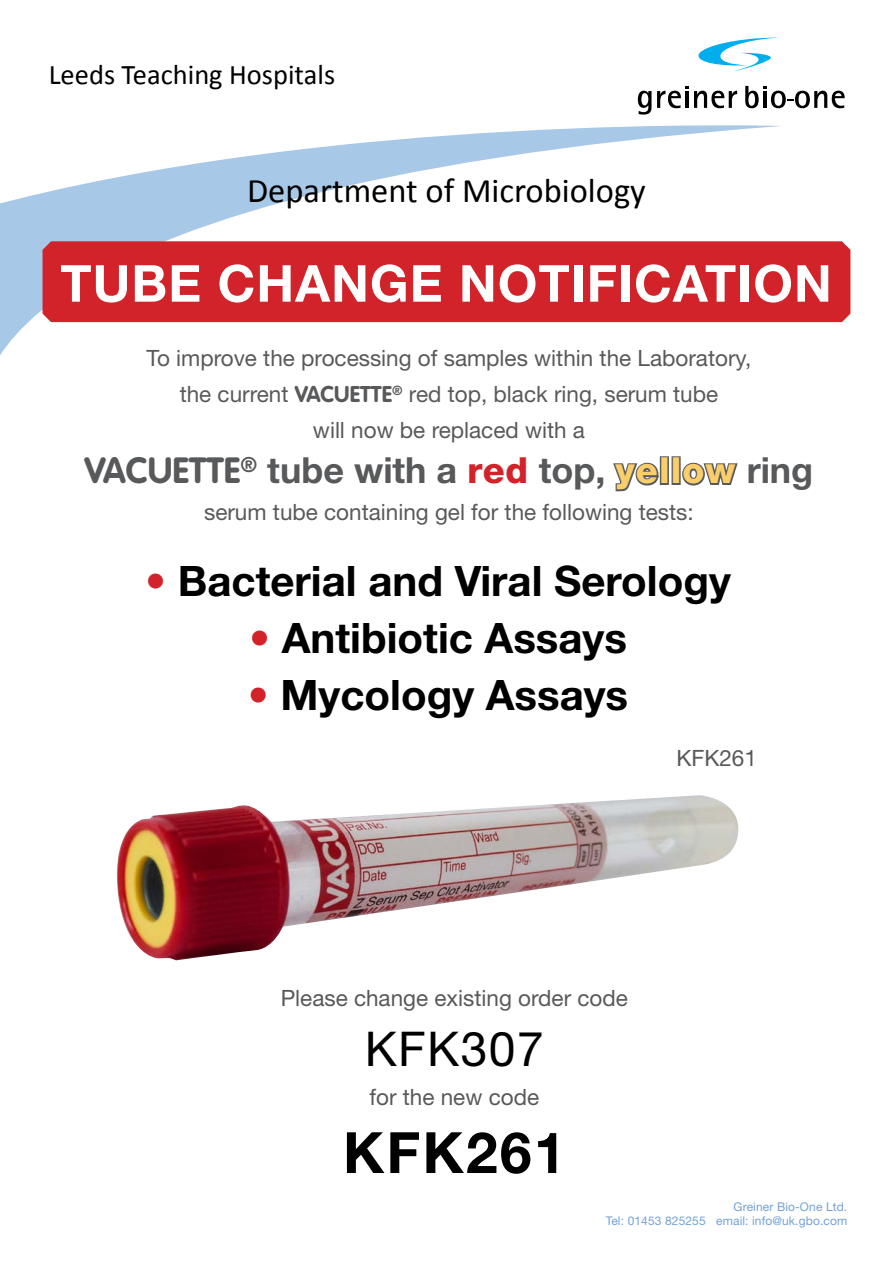
<style>
.page{position:relative;width:893px;height:1263px;background:#fff}
.page>*{position:absolute;margin:0;border:0;box-sizing:border-box;transform-origin:0 0}
.t1{font:700 57px "Helvetica Neue";letter-spacing:.04em;color:#000}
.t2{font:700 51px "Helvetica Neue";letter-spacing:.02em;color:#fff}
.t3{font:48px "Helvetica Neue";letter-spacing:.03em;color:#000}
.t4{font:700 42px "Helvetica Neue";color:#000}
.t5{font:700 36px "Helvetica Neue";color:#58595b}
.t6{font:34.5px "Calibri";color:#000}
.t7{font:28.5px "Calibri";color:#000}
.t8{font:22.5px/36px "Helvetica Neue";color:#58595b;text-align:center}
.t9{font:12px/14.4px "Helvetica Neue";letter-spacing:.01em;color:#73a1d6;text-align:right}
.s1{font-family:"VAG Rounded";font-weight:700}
.s2{font-family:"VAG Rounded"}
.s3{font-weight:800;color:#d2232a}
.s4{font-weight:800;color:#face6b}
.s5{color:#d2232a}
</style>
<div class="page">
<svg style="left:0;top:125px;width:782px;height:230px"></svg>
<img style="left:116px;top:795px;width:623px;height:165px">
<svg style="left:638px;top:91px;width:13px;height:24px"></svg>
<svg style="left:657px;top:86px;width:80px;height:22px"></svg>
<svg style="left:745px;top:86px;width:100px;height:22px"></svg>
<svg style="left:698px;top:38px;width:76px;height:34px"></svg>
<div style="left:43px;top:241px;width:807px;height:81px;background:#d2232a"></div>
<svg style="left:613px;top:461px;width:47px;height:31px"></svg>
<div style="left:660px;top:456px;width:9px;height:29px;border:3px solid #58595b"></div>
<div style="left:671px;top:456px;width:10px;height:29px;border:3px solid #58595b"></div>
<svg style="left:682px;top:462px;width:56px;height:24px"></svg>
<p class="t7" style="left:49px;top:56px;width:288px">Leeds Teaching Hospitals</p>
<h3 class="t6" style="left:247px;top:169px;width:400px">Department of Microbiology</h3>
<h2 class="t2" style="left:60px;top:252px;width:773px">TUBE CHANGE NOTIFICATION</h2>
<p class="t8" style="left:147px;top:340px;width:606px">To improve the processing of samples within the Laboratory, the current <span class="s1">VACUETTE</span><sup>®</sup> red top, black ring, serum tube<br>will now be replaced with a</p>
<h3 class="t5" style="left:85px;top:448px;width:730px"><span class="s2">VACUETTE</span><sup>®</sup> tube with a <span class="s3">red</span> top, <span class="s4">yellow</span> ring</h3>
<p class="t8" style="left:204px;top:493px;width:491px">serum tube containing gel for the following tests:</p>
<h3 class="t4" style="left:145px;top:555px;width:587px"><span class="s5">•</span> Bacterial and Viral Serology</h3>
<h3 class="t4" style="left:249px;top:612px;width:379px"><span class="s5">•</span> Antibiotic Assays</h3>
<h3 class="t4" style="left:248px;top:669px;width:382px"><span class="s5">•</span> Mycology Assays</h3>
<p class="t8" style="left:676px;top:740px;width:82px">KFK261</p>
<p class="t8" style="left:281px;top:980px;width:349px">Please change existing order code</p>
<h3 class="t3" style="left:365px;top:1020px;width:180px">KFK307</h3>
<p class="t8" style="left:369px;top:1078px;width:171px">for the new code</p>
<h1 class="t1" style="left:343px;top:1117px;width:224px">KFK261</h1>
<p class="t9" style="left:606px;top:1199px;width:243px">Greiner Bio-One Ltd.<br>Tel: 01453 825255 email: info@uk.gbo.com</p>
</div>
